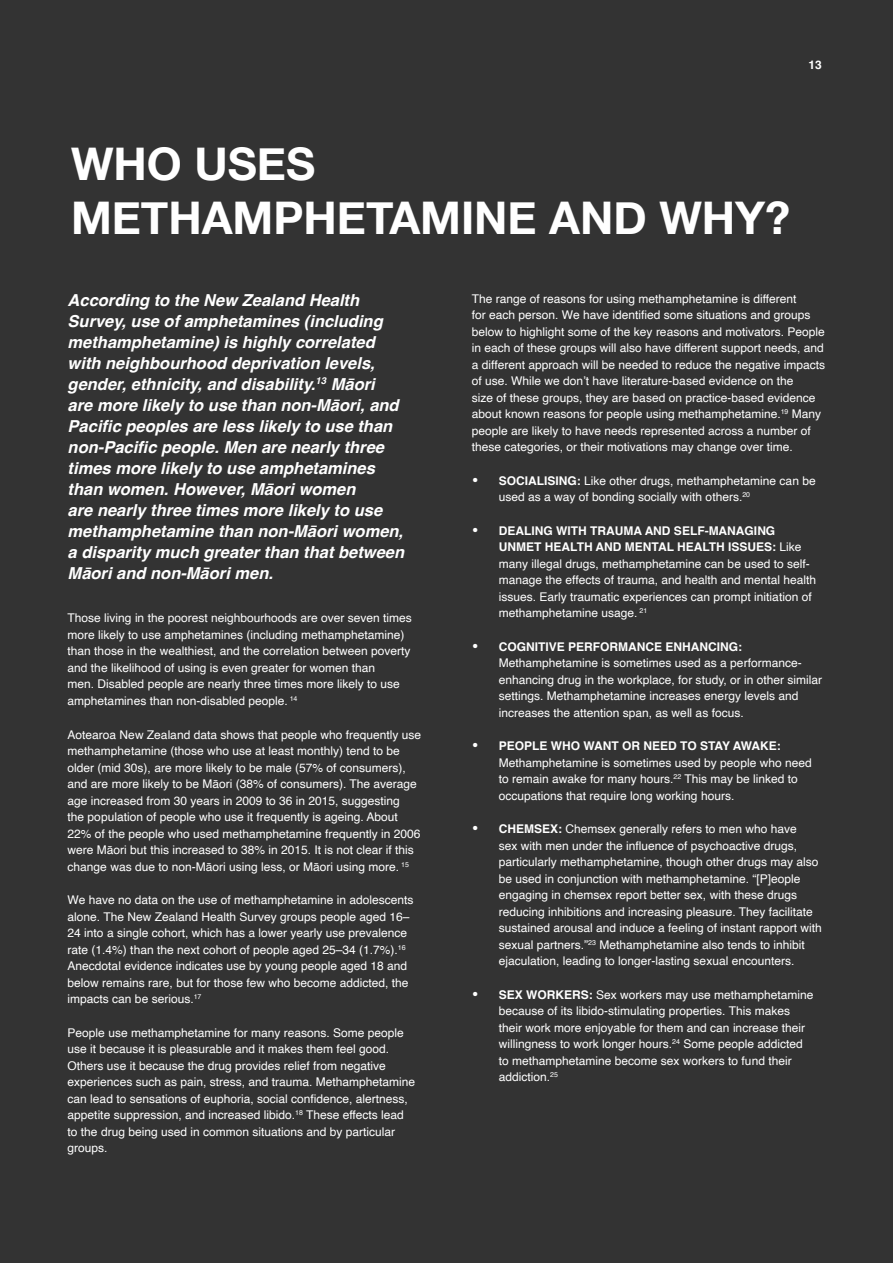
<style>
.page{position:relative;width:893px;height:1263px;background:#333}
.page>*{position:absolute;margin:0;border:0;box-sizing:border-box;transform-origin:0 0}
.t1{font:700 45px/54px "Helvetica Neue";color:#fff}
.t2{font:italic 700 16.5px/21px "Helvetica";color:#fff}
.t3{font:12px/16.5px "Helvetica";color:#fff}
.t4{font:700 12px "Helvetica";color:#fff}
.s1{font-weight:700;font-size:19.5px}
.s2{font-weight:700}
</style>
<div class="page">
<p class="t4" style="left:809px;top:57px;width:15px">13</p>
<h1 class="t1" style="left:71px;top:138px;width:721px">WHO USES<br>METHAMPHETAMINE AND WHY?</h1>
<p class="t2" style="left:68px;top:291px;width:338px">According to the New Zealand Health Survey, use of amphetamines (including methamphetamine) is highly correlated with neighbourhood deprivation levels, gender, ethnicity, and disability.<sup>13</sup> Māori<br>are more likely to use than non-Māori, and Pacific peoples are less likely to use than non-Pacific people. Men are nearly three times more likely to use amphetamines than women. However, Māori women<br>are nearly three times more likely to use methamphetamine than non-Māori women, a disparity much greater than that between Māori and non-Māori men.</p>
<p class="t3" style="left:68px;top:610px;width:346px">Those living in the poorest neighbourhoods are over seven times more likely to use amphetamines (including methamphetamine) than those in the wealthiest, and the correlation between poverty and the likelihood of using is even greater for women than<br>men. Disabled people are nearly three times more likely to use amphetamines than non-disabled people. <sup>14</sup></p>
<p class="t3" style="left:68px;top:726px;width:355px">Aotearoa New Zealand data shows that people who frequently use methamphetamine (those who use at least monthly) tend to be older (mid 30s), are more likely to be male (57% of consumers), and are more likely to be Māori (38% of consumers). The average age increased from 30 years in 2009 to 36 in 2015, suggesting<br>the population of people who use it frequently is ageing. About 22% of the people who used methamphetamine frequently in 2006 were Māori but this increased to 38% in 2015. It is not clear if this change was due to non-Māori using less, or Māori using more. <sup>15</sup></p>
<p class="t3" style="left:68px;top:892px;width:347px">We have no data on the use of methamphetamine in adolescents alone. The New Zealand Health Survey groups people aged 16– 24 into a single cohort, which has a lower yearly use prevalence rate (1.4%) than the next cohort of people aged 25–34 (1.7%).<sup>16<br></sup>Anecdotal evidence indicates use by young people aged 18 and below remains rare, but for those few who become addicted, the impacts can be serious.<sup>17</sup></p>
<p class="t3" style="left:68px;top:1024px;width:349px">People use methamphetamine for many reasons. Some people use it because it is pleasurable and it makes them feel good.<br>Others use it because the drug provides relief from negative experiences such as pain, stress, and trauma. Methamphetamine can lead to sensations of euphoria, social confidence, alertness, appetite suppression, and increased libido.<sup>18</sup> These effects lead to the drug being used in common situations and by particular groups.</p>
<p class="t3" style="left:472px;top:290px;width:355px">The range of reasons for using methamphetamine is different<br>for each person. We have identified some situations and groups below to highlight some of the key reasons and motivators. People in each of these groups will also have different support needs, and a different approach will be needed to reduce the negative impacts of use. While we don’t have literature-based evidence on the<br>size of these groups, they are based on practice-based evidence about known reasons for people using methamphetamine.<sup>19</sup> Many people are likely to have needs represented across a number of these categories, or their motivations may change over time.</p>
<p class="t3" style="left:499px;top:472px;width:318px;text-indent:-27px"><span class="s1">•</span> <span class="s2">SOCIALISING:</span> Like other drugs, methamphetamine can be used as a way of bonding socially with others.<sup>20</sup></p>
<p class="t3" style="left:499px;top:522px;width:319px;text-indent:-27px"><span class="s1">•</span> <span class="s2">DEALING WITH TRAUMA AND SELF-MANAGING UNMET HEALTH AND MENTAL HEALTH ISSUES:</span> Like many illegal drugs, methamphetamine can be used to self&shy;manage the effects of trauma, and health and mental health issues. Early traumatic experiences can prompt initiation of methamphetamine usage. <sup>21</sup></p>
<p class="t3" style="left:499px;top:638px;width:325px;text-indent:-27px"><span class="s1">•</span> <span class="s2">COGNITIVE PERFORMANCE ENHANCING:<br></span>Methamphetamine is sometimes used as a performance&shy;enhancing drug in the workplace, for study, or in other similar settings. Methamphetamine increases energy levels and increases the attention span, as well as focus.</p>
<p class="t3" style="left:499px;top:738px;width:314px;text-indent:-27px"><span class="s1">•</span> <span class="s2">PEOPLE WHO WANT OR NEED TO STAY AWAKE:<br></span>Methamphetamine is sometimes used by people who need to remain awake for many hours.<sup>22</sup> This may be linked to occupations that require long working hours.</p>
<p class="t3" style="left:499px;top:821px;width:324px;text-indent:-27px"><span class="s1">•</span> <span class="s2">CHEMSEX:</span> Chemsex generally refers to men who have<br>sex with men under the influence of psychoactive drugs, particularly methamphetamine, though other drugs may also be used in conjunction with methamphetamine. “[P]eople engaging in chemsex report better sex, with these drugs reducing inhibitions and increasing pleasure. They facilitate sustained arousal and induce a feeling of instant rapport with sexual partners.”<sup>23</sup> Methamphetamine also tends to inhibit ejaculation, leading to longer-lasting sexual encounters.</p>
<p class="t3" style="left:499px;top:986px;width:316px;text-indent:-27px"><span class="s1">•</span> <span class="s2">SEX WORKERS:</span> Sex workers may use methamphetamine because of its libido-stimulating properties. This makes their work more enjoyable for them and can increase their willingness to work longer hours.<sup>24</sup> Some people addicted to methamphetamine become sex workers to fund their addiction.<sup>25</sup></p>
</div>
